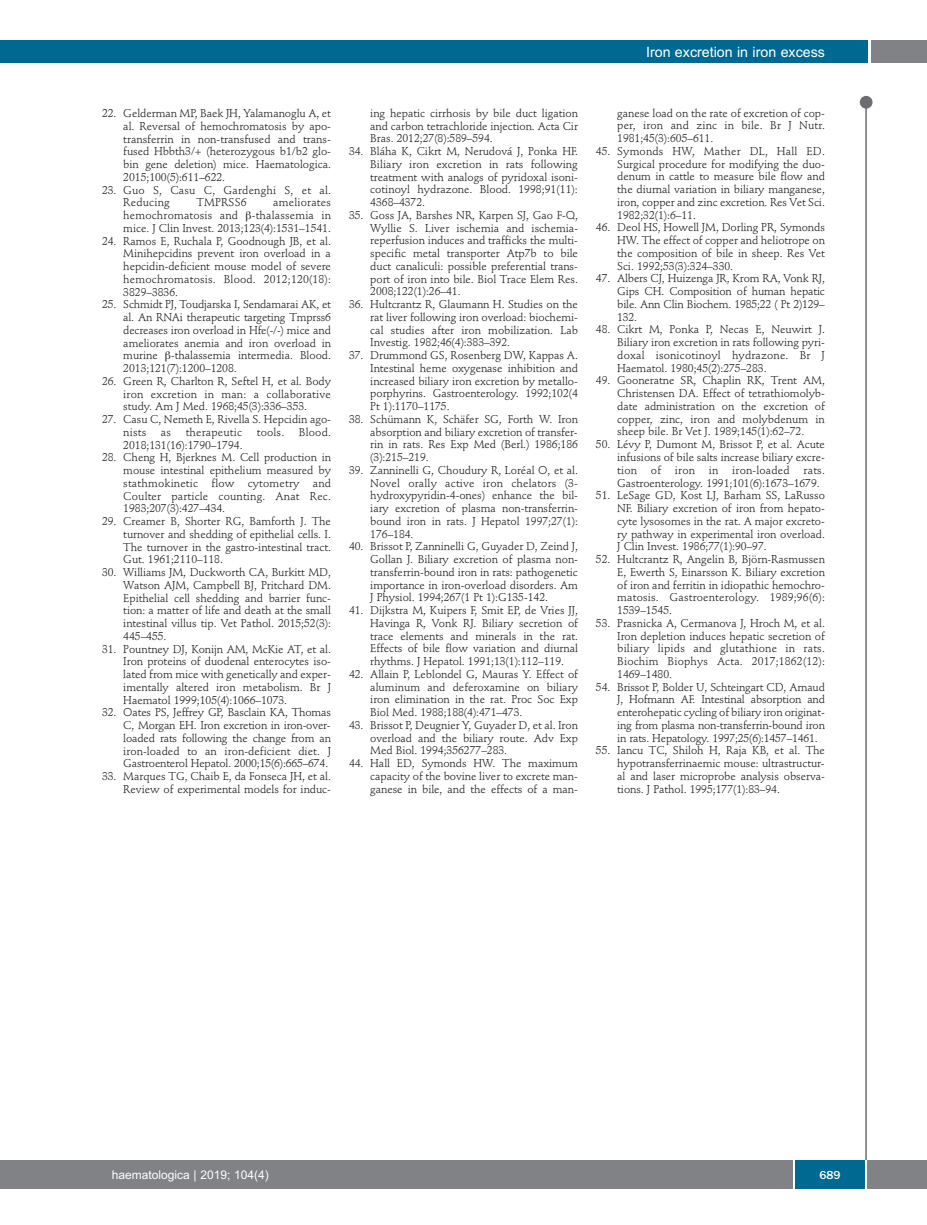
<style>
.page{position:relative;width:927px;height:1225px;background:#fff}
.page>*{position:absolute;margin:0;border:0;box-sizing:border-box;transform-origin:0 0}
.t1{font:14.25px "Arial";color:#fff}
.t2{font:12px "Arial";color:#fff}
.t3{font:500 12px "Franklin Gothic";color:#fff}
.t4{font:11.25px/12.8px "Stempel Schneidler";letter-spacing:-.005em;color:#231f20;text-align:justify}
.t5{font:11.25px/12.8px "Stempel Schneidler";letter-spacing:.015em;color:#231f20}
</style>
<div class="page">
<div style="left:860px;top:96px;width:12px;height:13px;background:#6c6d70;border-radius:50%"></div>
<hr style="left:865px;top:98px;width:2px;height:1062px;background:#6c6d70">
<div style="left:871px;top:40px;width:56px;height:22px;background:#808285"></div>
<div style="left:18px;top:40px;width:849px;height:22px;background:#006991"></div>
<div style="left:17px;top:1160px;width:910px;height:28px;background:#808285"></div>
<div style="left:795px;top:1160px;width:70px;height:28px;background:#006991"></div>
<hr style="left:793px;top:1160px;width:2px;height:28px;background:#fff">
<hr style="left:865px;top:1160px;width:2px;height:28px;background:#fff">
<div style="left:0;top:40px;width:19px;height:22px;background:#006991"></div>
<div style="left:0;top:1160px;width:18px;height:28px;background:#808285"></div>
<p class="t1" style="left:646px;top:44px;width:180px">Iron excretion in iron excess</p>
<p class="t4" style="left:123px;top:108px;width:209px;text-indent:-21px">22. Gelderman MP, Baek JH, Yalamanoglu A, et al. Reversal of hemochromatosis by apo&shy;transferrin in non-transfused and trans&shy;fused Hbbth3/+ (heterozygous b1/b2 glo&shy;bin gene deletion) mice. Haematologica.<br>2015;100(5):611–622.</p>
<p class="t5" style="left:123px;top:184px;width:209px;text-indent:-21px">23. Guo S, Casu C, Gardenghi S, et al.<br>Reducing</p>
<p class="t4" style="left:123px;top:197px;width:209px;text-indent:150px">ameliorates hemochromatosis and -thalassemia in mice. J Clin Invest. 2013;123(4):1531–1541.</p>
<p class="t4" style="left:123px;top:235px;width:209px;text-indent:-21px">24. Ramos E, Ruchala P, Goodnough JB, et al.<br>Minihepcidins prevent iron overload in a hepcidin-deficient mouse model of severe hemochromatosis. Blood. 2012;120(18):<br>3829–3836.</p>
<p class="t4" style="left:123px;top:299px;width:209px;text-indent:-21px">25. Schmidt PJ, Toudjarska I, Sendamarai AK, et al. An RNAi therapeutic targeting Tmprss6 decreases iron overload in Hfe(-/-) mice and ameliorates anemia and iron overload in murine -thalassemia intermedia. Blood.<br>2013;121(7):1200–1208.</p>
<p class="t4" style="left:123px;top:376px;width:209px;text-indent:-21px">26. Green R, Charlton R, Seftel H, et al. Body iron excretion in man: a collaborative study. Am J Med. 1968;45(3):336–353.</p>
<p class="t4" style="left:123px;top:414px;width:209px;text-indent:-21px">27. Casu C, Nemeth E, Rivella S. Hepcidin ago&shy;nists</p>
<p class="t5" style="left:196px;top:197px;width:52px">TMPRSS6</p>
<p class="t4" style="left:161px;top:427px;width:12px">as</p>
<p class="t5" style="left:186px;top:427px;width:58px">therapeutic</p>
<p class="t4" style="left:257px;top:427px;width:29px">tools.</p>
<p class="t4" style="left:299px;top:427px;width:34px">Blood.</p>
<p class="t4" style="left:123px;top:439px;width:121px">2018;131(16):1790–1794.</p>
<p class="t4" style="left:123px;top:452px;width:209px;text-indent:-21px">28. Cheng H, Bjerknes M. Cell production in mouse intestinal epithelium measured by stathmokinetic flow cytometry and Coulter particle counting. Anat Rec.<br>1983;207(3):427–434.</p>
<p class="t4" style="left:123px;top:516px;width:209px;text-indent:-21px">29. Creamer B, Shorter RG, Bamforth J. The turnover and shedding of epithelial cells. I.<br>The turnover in the gastro-intestinal tract.<br>Gut. 1961;2110–118.</p>
<p class="t4" style="left:123px;top:567px;width:209px;text-indent:-21px">30. Williams JM, Duckworth CA, Burkitt MD, Watson AJM, Campbell BJ, Pritchard DM.<br>Epithelial cell shedding and barrier func&shy;tion: a matter of life and death at the small intestinal villus tip. Vet Pathol. 2015;52(3):<br>445–455.</p>
<p class="t4" style="left:123px;top:643px;width:209px;text-indent:-21px">31. Pountney DJ, Konijn AM, McKie AT, et al.<br>Iron proteins of duodenal enterocytes iso&shy;lated from mice with genetically and exper&shy;imentally altered iron metabolism. Br J Haematol 1999;105(4):1066–1073.</p>
<p class="t4" style="left:123px;top:707px;width:209px;text-indent:-21px">32. Oates PS, Jeffrey GP, Basclain KA, Thomas C, Morgan EH. Iron excretion in iron-over&shy;loaded rats following the change from an iron-loaded to an iron-deficient diet. J Gastroenterol Hepatol. 2000;15(6):665–674.</p>
<p class="t4" style="left:102px;top:771px;width:230px;text-align:right">33. Marques TG, Chaib E, da Fonseca JH, et al.<br>Review of experimental models for induc-</p>
<p class="t4" style="left:370px;top:108px;width:209px">ing hepatic cirrhosis by bile duct ligation and carbon tetrachloride injection. Acta Cir Bras. 2012;27(8):589–594.</p>
<p class="t4" style="left:370px;top:146px;width:209px;text-indent:-21px">34. Bláha K, Cikrt M, Nerudová J, Ponka HF.<br>Biliary iron excretion in rats following treatment with analogs of pyridoxal isoni&shy;cotinoyl hydrazone. Blood. 1998;91(11):<br>4368–4372.</p>
<p class="t4" style="left:370px;top:210px;width:209px;text-indent:-21px">35. Goss JA, Barshes NR, Karpen SJ, Gao F-Q, Wyllie S. Liver ischemia and ischemia&shy;reperfusion induces and trafficks the multi&shy;specific metal transporter Atp7b to bile duct canaliculi: possible preferential trans&shy;port of iron into bile. Biol Trace Elem Res.<br>2008;122(1):26–41.</p>
<p class="t4" style="left:370px;top:299px;width:209px;text-indent:-21px">36. Hultcrantz R, Glaumann H. Studies on the rat liver following iron overload: biochemi&shy;cal studies after iron mobilization. Lab Investig. 1982;46(4):383–392.</p>
<p class="t4" style="left:370px;top:350px;width:209px;text-indent:-21px">37. Drummond GS, Rosenberg DW, Kappas A.<br>Intestinal heme oxygenase inhibition and increased biliary iron excretion by metallo&shy;porphyrins. Gastroenterology. 1992;102(4<br>Pt 1):1170–1175.</p>
<p class="t4" style="left:370px;top:414px;width:209px;text-indent:-21px">38. Schümann K, Schäfer SG, Forth W. Iron absorption and biliary excretion of transfer&shy;rin in rats. Res Exp Med (Berl.) 1986;186 (3):215–219.</p>
<p class="t4" style="left:370px;top:465px;width:209px;text-indent:-21px">39. Zanninelli G, Choudury R, Loréal O, et al.<br>Novel orally active iron chelators (3- hydroxypyridin-4-ones) enhance the bil&shy;iary excretion of plasma non-transferrin&shy;bound iron in rats. J Hepatol 1997;27(1):<br>176–184.</p>
<p class="t4" style="left:370px;top:541px;width:209px;text-indent:-21px">40. Brissot P, Zanninelli G, Guyader D, Zeind J, Gollan J. Biliary excretion of plasma non&shy;transferrin-bound iron in rats: pathogenetic importance in iron-overload disorders. Am J Physiol. 1994;267(1 Pt 1):G135-142.</p>
<p class="t4" style="left:370px;top:605px;width:209px;text-indent:-21px">41. Dijkstra M, Kuipers F, Smit EP, de Vries JJ, Havinga R, Vonk RJ. Biliary secretion of trace elements and minerals in the rat.<br>Effects of bile flow variation and diurnal rhythms. J Hepatol. 1991;13(1):112–119.</p>
<p class="t4" style="left:370px;top:669px;width:209px;text-indent:-21px">42. Allain P, Leblondel G, Mauras Y. Effect of aluminum and deferoxamine on biliary iron elimination in the rat. Proc Soc Exp Biol Med. 1988;188(4):471–473.</p>
<p class="t4" style="left:370px;top:720px;width:209px;text-indent:-21px">43. Brissot P, Deugnier Y, Guyader D, et al. Iron overload and the biliary route. Adv Exp Med Biol. 1994;356277–283.</p>
<p class="t4" style="left:370px;top:758px;width:209px;text-indent:-21px">44. Hall ED, Symonds HW. The maximum capacity of the bovine liver to excrete man&shy;ganese in bile, and the effects of a man-</p>
<p class="t4" style="left:617px;top:108px;width:209px">ganese load on the rate of excretion of cop&shy;per, iron and zinc in bile. Br J Nutr.<br>1981;45(3):605–611.</p>
<p class="t4" style="left:617px;top:146px;width:209px;text-indent:-21px">45. Symonds HW, Mather DL, Hall ED.<br>Surgical procedure for modifying the duo&shy;denum in cattle to measure bile flow and the diurnal variation in biliary manganese, iron, copper and zinc excretion. Res Vet Sci.<br>1982;32(1):6–11.</p>
<p class="t4" style="left:617px;top:222px;width:209px;text-indent:-21px">46. Deol HS, Howell JM, Dorling PR, Symonds HW. The effect of copper and heliotrope on the composition of bile in sheep. Res Vet Sci. 1992;53(3):324–330.</p>
<p class="t4" style="left:617px;top:273px;width:209px;text-indent:-21px">47. Albers CJ, Huizenga JR, Krom RA, Vonk RJ, Gips CH. Composition of human hepatic bile. Ann Clin Biochem. 1985;22 ( Pt 2)129– 132.</p>
<p class="t4" style="left:617px;top:324px;width:209px;text-indent:-21px">48. Cikrt M, Ponka P, Necas E, Neuwirt J.<br>Biliary iron excretion in rats following pyri&shy;doxal isonicotinoyl hydrazone. Br J Haematol. 1980;45(2):275–283.</p>
<p class="t4" style="left:617px;top:375px;width:209px;text-indent:-21px">49. Gooneratne SR, Chaplin RK, Trent AM, Christensen DA. Effect of tetrathiomolyb&shy;date administration on the excretion of copper, zinc, iron and molybdenum in sheep bile. Br Vet J. 1989;145(1):62–72.</p>
<p class="t4" style="left:617px;top:439px;width:209px;text-indent:-21px">50. Lévy P, Dumont M, Brissot P, et al. Acute infusions of bile salts increase biliary excre&shy;tion of iron in iron-loaded rats.<br>Gastroenterology. 1991;101(6):1673–1679.</p>
<p class="t4" style="left:617px;top:490px;width:209px;text-indent:-21px">51. LeSage GD, Kost LJ, Barham SS, LaRusso NF. Biliary excretion of iron from hepato&shy;cyte lysosomes in the rat. A major excreto&shy;ry pathway in experimental iron overload.<br>J Clin Invest. 1986;77(1):90–97.</p>
<p class="t4" style="left:617px;top:554px;width:209px;text-indent:-21px">52. Hultcrantz R, Angelin B, Björn-Rasmussen E, Ewerth S, Einarsson K. Biliary excretion of iron and ferritin in idiopathic hemochro&shy;matosis. Gastroenterology. 1989;96(6):<br>1539–1545.</p>
<p class="t4" style="left:617px;top:617px;width:209px;text-indent:-21px">53. Prasnicka A, Cermanova J, Hroch M, et al.<br>Iron depletion induces hepatic secretion of biliary lipids and glutathione in rats.<br>Biochim Biophys Acta. 2017;1862(12):<br>1469–1480.</p>
<p class="t4" style="left:617px;top:681px;width:209px;text-indent:-21px">54. Brissot P, Bolder U, Schteingart CD, Arnaud J, Hofmann AF. Intestinal absorption and enterohepatic cycling of biliary iron originat&shy;ing from plasma non-transferrin-bound iron in rats. Hepatology. 1997;25(6):1457–1461.</p>
<p class="t4" style="left:617px;top:745px;width:209px;text-indent:-21px">55. Iancu TC, Shiloh H, Raja KB, et al. The hypotransferrinaemic mouse: ultrastructur&shy;al and laser microprobe analysis observa&shy;tions. J Pathol. 1995;177(1):83–94.</p>
<p class="t2" style="left:112px;top:1167px;width:158px">haematologica | 2019; 104(4)</p>
<p class="t3" style="left:819px;top:1167px;width:23px">689</p>
</div>
